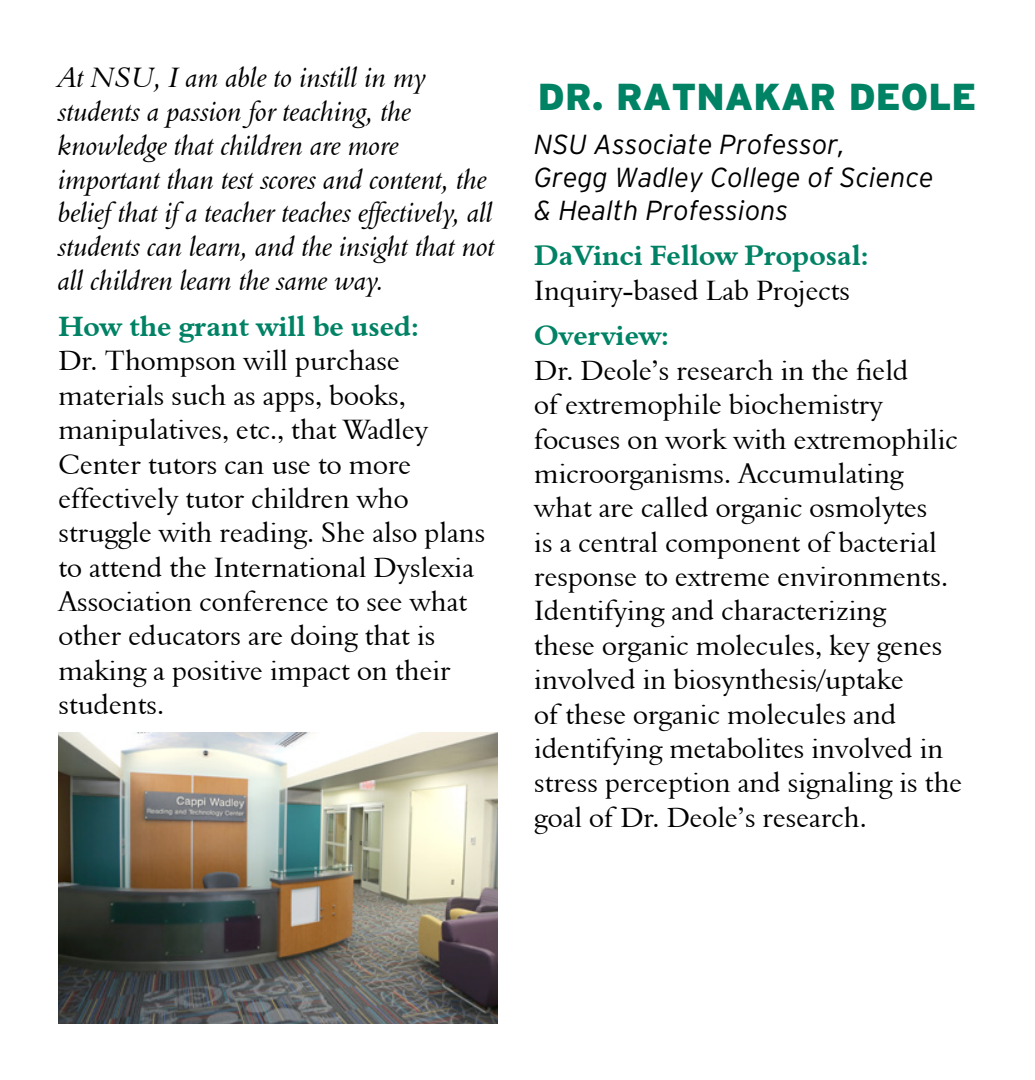
<style>
.page{position:relative;width:1035px;height:1080px;background:#fff}
.page>*{position:absolute;margin:0;border:0;box-sizing:border-box;transform-origin:0 0}
.t1{font:900 37.5px "Interstate";color:#008265}
.t2{font:28.75px/34.5px "Aldine 401 BT Roman A";color:#000}
.t3{font:28.75px/34px "Aldine 401 BT Italic A";color:#000}
.t4{font:28.5px "Aldine 401 BT Bold A";color:#008265}
.t5{font:italic 300 27.5px/33px "Interstate";color:#000}
</style>
<div class="page">
<img style="left:58px;top:733px;width:440px;height:291px">
<p class="t3" style="left:58px;top:60px;width:438px">At NSU, I am able to instill in my students a passion for teaching, the knowledge that children are more important than test scores and content, the belief that if a teacher teaches effectively, all students can learn, and the insight that not all children learn the same way.</p>
<h3 class="t4" style="left:58px;top:309px;width:362px">How the grant will be used:</h3>
<p class="t2" style="left:58px;top:343px;width:428px">Dr. Thompson will purchase materials such as apps, books, manipulatives, etc., that Wadley<br>Center tutors can use to more effectively tutor children who struggle with reading. She also plans to attend the International Dyslexia<br>Association conference to see what other educators are doing that is making a positive impact on their students.</p>
<h2 class="t1" style="left:538px;top:74px;width:440px">DR. RATNAKAR DEOLE</h2>
<p class="t5" style="left:534px;top:127px;width:401px">NSU Associate Professor,<br>Gregg Wadley College of Science &amp; Health Professions</p>
<h3 class="t4" style="left:534px;top:238px;width:336px">DaVinci Fellow Proposal:</h3>
<p class="t2" style="left:534px;top:273px;width:317px">Inquiry-based Lab Projects</p>
<h3 class="t4" style="left:534px;top:318px;width:136px">Overview:</h3>
<p class="t2" style="left:534px;top:353px;width:430px">Dr. Deole’s research in the field<br>of extremophile biochemistry focuses on work with extremophilic microorganisms. Accumulating what are called organic osmolytes<br>is a central component of bacterial response to extreme environments.<br>Identifying and characterizing<br>these organic molecules, key genes involved in biosynthesis/uptake<br>of these organic molecules and identifying metabolites involved in stress perception and signaling is the goal of Dr. Deole’s research.</p>
</div>
